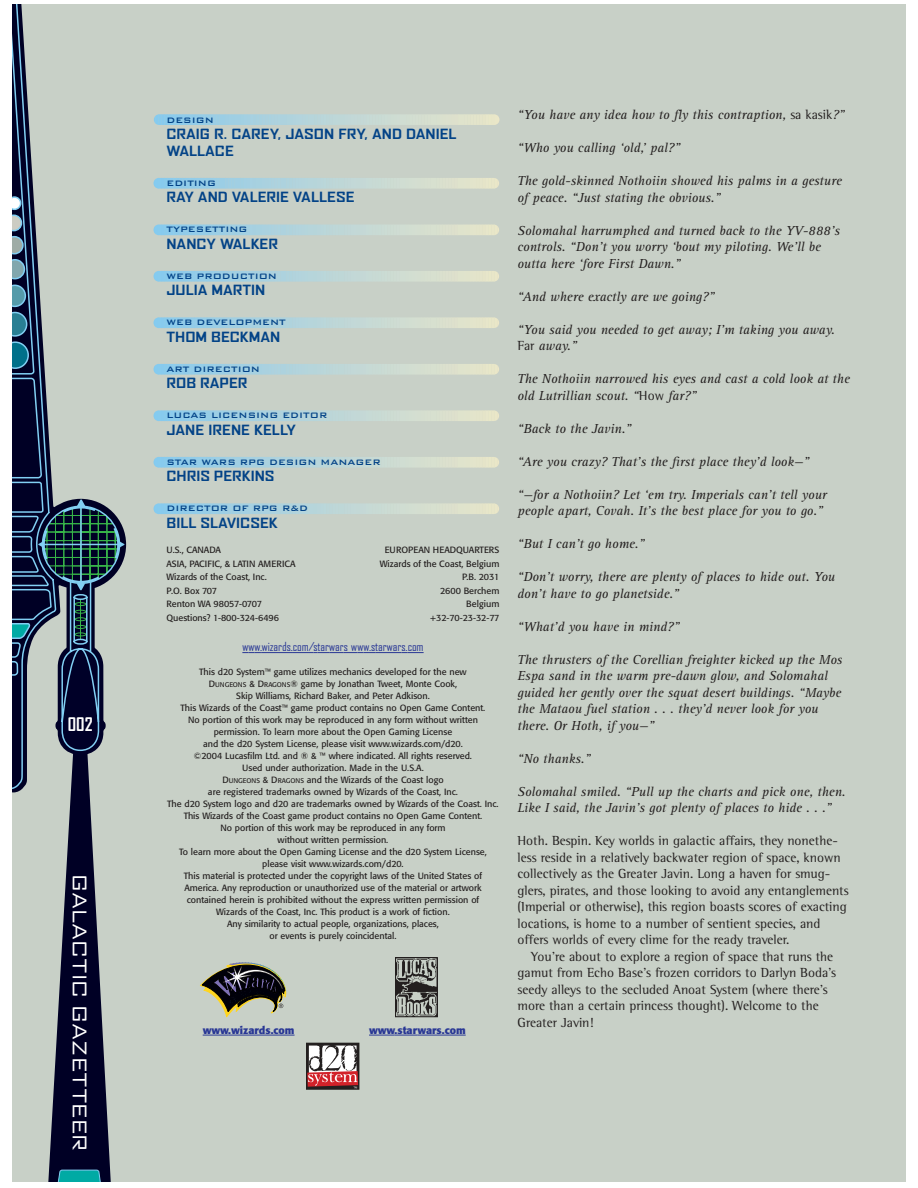
<style>
.page{position:relative;width:918px;height:1188px;background:#fff}
.page>*{position:absolute;margin:0;border:0;box-sizing:border-box;transform-origin:0 0}
.t1{font:expanded 18px "Agency FB";color:#fff}
.t2{font:700 18px "Agency FB";color:#fff}
.t3{font:italic 13.5px/16.5px "Rotis Serif";color:#231f1f}
.t4{font:13.5px/16.5px "Rotis Semi Serif";color:#231f1f}
.t5{font:700 expanded 13.5px/16.5px "Agency FB";color:#034387}
.t6{font:12px "Agency";color:#293795}
.t7{font:500 10.5px "Bank Gothic BT";color:#034387}
.t8{font:700 10.5px "Formata";color:#293795}
.t9{font:9px/12px "Formata";color:#231f1f;text-align:center}
.s1{font-size:6.75px}
.s2{font-family:"Rotis Semi Serif";font-style:normal}
</style>
<div class="page">
<div style="left:12px;top:4px;width:894px;height:1178px;background:#c8d0c7"></div>
<svg style="left:12px;top:4px;width:113px;height:1178px"></svg>
<svg style="left:154px;top:503px;width:345px;height:11px"></svg>
<svg style="left:154px;top:457px;width:345px;height:11px"></svg>
<svg style="left:154px;top:410px;width:345px;height:11px"></svg>
<svg style="left:154px;top:364px;width:345px;height:11px"></svg>
<svg style="left:154px;top:317px;width:345px;height:11px"></svg>
<svg style="left:154px;top:271px;width:345px;height:11px"></svg>
<svg style="left:154px;top:225px;width:345px;height:10px"></svg>
<svg style="left:154px;top:178px;width:345px;height:11px"></svg>
<svg style="left:154px;top:114px;width:346px;height:11px"></svg>
<svg style="left:242px;top:652px;width:20px;height:1px"></svg>
<hr style="left:262px;top:652px;width:31px;height:1px;background:#293795">
<svg style="left:293px;top:652px;width:131px;height:1px"></svg>
<svg style="left:203px;top:1035px;width:25px;height:1px"></svg>
<hr style="left:228px;top:1035px;width:67px;height:1px;background:#293795">
<svg style="left:369px;top:1035px;width:48px;height:1px"></svg>
<hr style="left:417px;top:1035px;width:49px;height:1px;background:#293795">
<svg style="left:200px;top:962px;width:86px;height:56px"></svg>
<svg style="left:306px;top:1043px;width:53px;height:47px;background:#ab8283"></svg>
<img style="left:396px;top:958px;width:41px;height:59px">
<h1 class="t2" style="left:68px;top:718px;width:26px">002</h1>
<h1 class="t1" style="left:86px;top:874px;width:279px;rotate:90deg">GALACTIC GAZETTEER</h1>
<p class="t7" style="left:166px;top:113px;width:49px">DESIGN</p>
<h2 class="t5" style="left:166px;top:127px;width:292px">CRAIG R. CAREY, JASON FRY, AND DANIEL<br>WALLACE</h2>
<p class="t7" style="left:166px;top:176px;width:51px">EDITING</p>
<h2 class="t5" style="left:166px;top:190px;width:190px">RAY AND VALERIE VALLESE</h2>
<p class="t7" style="left:166px;top:223px;width:83px">TYPESETTING</p>
<h2 class="t5" style="left:166px;top:237px;width:113px">NANCY WALKER</h2>
<p class="t7" style="left:166px;top:269px;width:112px">WEB PRODUCTION</p>
<h2 class="t5" style="left:166px;top:283px;width:100px">JULIA MARTIN</h2>
<p class="t7" style="left:166px;top:316px;width:121px">WEB DEVELOPMENT</p>
<h2 class="t5" style="left:166px;top:330px;width:115px">THOM BECKMAN</h2>
<p class="t7" style="left:166px;top:362px;width:95px">ART DIRECTION</p>
<h2 class="t5" style="left:166px;top:376px;width:83px">ROB RAPER</h2>
<p class="t7" style="left:166px;top:409px;width:162px">LUCAS LICENSING EDITOR</p>
<h2 class="t5" style="left:166px;top:423px;width:131px">JANE IRENE KELLY</h2>
<p class="t7" style="left:166px;top:455px;width:216px">STAR WARS RPG DESIGN MANAGER</p>
<h2 class="t5" style="left:166px;top:469px;width:110px">CHRIS PERKINS</h2>
<p class="t7" style="left:166px;top:502px;width:143px">DIRECTOR OF RPG R&amp;D</p>
<h2 class="t5" style="left:166px;top:516px;width:113px">BILL SLAVICSEK</h2>
<p class="t9" style="left:166px;top:545px;width:56px">U.S., CANADA</p>
<p class="t9" style="left:385px;top:545px;width:116px">EUROPEAN HEADQUARTERS</p>
<p class="t9" style="left:166px;top:558px;width:131px">ASIA, PACIFIC, &amp; LATIN AMERICA</p>
<p class="t9" style="left:380px;top:558px;width:121px">Wizards of the Coast, Belgium</p>
<p class="t9" style="left:166px;top:572px;width:102px">Wizards of the Coast, Inc.</p>
<p class="t9" style="left:462px;top:572px;width:39px">P.B. 2031</p>
<p class="t9" style="left:166px;top:585px;width:52px">P.O. Box 707</p>
<p class="t9" style="left:440px;top:585px;width:61px">2600 Berchem</p>
<p class="t9" style="left:166px;top:599px;width:97px">Renton WA 98057-0707</p>
<p class="t9" style="left:466px;top:599px;width:35px">Belgium</p>
<p class="t9" style="left:166px;top:612px;width:114px">Questions? 1-800-324-6496</p>
<p class="t9" style="left:430px;top:612px;width:71px">+32-70-23-32-77</p>
<h3 class="t6" style="left:242px;top:642px;width:183px">www.wizards.com/starwars www.starwars.com</h3>
<p class="t9" style="left:167px;top:667px;width:333px">This d20 System™ game utilizes mechanics developed for the new<br>D<span class="s1">UNGEONS</span> &amp; D<span class="s1">RAGONS</span>® game by Jonathan Tweet, Monte Cook,<br>Skip Williams, Richard Baker, and Peter Adkison.<br>This Wizards of the Coast™ game product contains no Open Game Content.<br>No portion of this work may be reproduced in any form without written permission. To learn more about the Open Gaming License<br>and the d20 System License, please visit www.wizards.com/d20.<br>©2004 Lucasfilm Ltd. and ® &amp; ™ where indicated. All rights reserved.<br>Used under authorization. Made in the U.S.A.<br>D<span class="s1">UNGEONS</span> &amp; D<span class="s1">RAGONS</span> and the Wizards of the Coast logo<br>are registered trademarks owned by Wizards of the Coast, Inc.<br>The d20 System logo and d20 are trademarks owned by Wizards of the Coast. Inc.<br>This Wizards of the Coast game product contains no Open Game Content.<br>No portion of this work may be reproduced in any form<br>without written permission.<br>To learn more about the Open Gaming License and the d20 System License, please visit www.wizards.com/d20.<br>This material is protected under the copyright laws of the United States of America. Any reproduction or unauthorized use of the material or artwork contained herein is prohibited without the express written permission of<br>Wizards of the Coast, Inc. This product is a work of fiction.<br>Any similarity to actual people, organizations, places,<br>or events is purely coincidental.</p>
<p class="t8" style="left:203px;top:1026px;width:93px">www.wizards.com</p>
<p class="t8" style="left:369px;top:1026px;width:98px">www.starwars.com</p>
<h2 class="t3" style="left:518px;top:108px;width:329px">“You have any idea how to fly this contraption, <span class="s2">sa kasik</span>?”</h2>
<h2 class="t3" style="left:518px;top:141px;width:164px">“Who you calling ‘old,’ pal?”</h2>
<h2 class="t3" style="left:518px;top:174px;width:326px">The gold-skinned Nothoiin showed his palms in a gesture of peace. “Just stating the obvious.”</h2>
<h2 class="t3" style="left:518px;top:223px;width:324px">Solomahal harrumphed and turned back to the YV-888’s controls. “Don’t you worry ‘bout my piloting. We’ll be outta here ‘fore First Dawn.”</h2>
<h2 class="t3" style="left:518px;top:289px;width:199px">“And where exactly are we going?”</h2>
<h2 class="t3" style="left:518px;top:322px;width:319px">“You said you needed to get away; I’m taking you away.<br><span class="s2">Far</span> away.”</h2>
<h2 class="t3" style="left:518px;top:372px;width:334px">The Nothoiin narrowed his eyes and cast a cold look at the old Lutrillian scout. “<span class="s2">How</span> far?”</h2>
<h2 class="t3" style="left:518px;top:421px;width:115px">“Back to the Javin.”</h2>
<h2 class="t3" style="left:518px;top:454px;width:293px">“Are you crazy? That’s the first place they’d look—”</h2>
<h2 class="t3" style="left:518px;top:487px;width:311px">“—for a Nothoiin? Let ‘em try. Imperials can’t tell your people apart, Covah. It’s the best place for you to go.”</h2>
<h2 class="t3" style="left:518px;top:537px;width:129px">“But I can’t go home.”</h2>
<h2 class="t3" style="left:518px;top:570px;width:319px">“Don’t worry, there are plenty of places to hide out. You don’t have to go planetside.”</h2>
<h2 class="t3" style="left:518px;top:619px;width:164px">“What’d you have in mind?”</h2>
<p class="t3" style="left:518px;top:652px;width:326px">The thrusters of the Corellian freighter kicked up the Mos Espa sand in the warm pre-dawn glow, and Solomahal guided her gently over the squat desert buildings. “Maybe the Mataou fuel station . . . they’d never look for you there. Or Hoth, if you—”</p>
<h2 class="t3" style="left:518px;top:751px;width:75px">“No thanks.”</h2>
<h2 class="t3" style="left:518px;top:784px;width:330px">Solomahal smiled. “Pull up the charts and pick one, then.<br>Like I said, the Javin’s got plenty of places to hide . . .”</h2>
<p class="t4" style="left:518px;top:834px;width:333px">Hoth. Bespin. Key worlds in galactic affairs, they nonethe&shy;less reside in a relatively backwater region of space, known collectively as the Greater Javin. Long a haven for smug&shy;glers, pirates, and those looking to avoid any entanglements (Imperial or otherwise), this region boasts scores of exacting locations, is home to a number of sentient species, and offers worlds of every clime for the ready traveler.</p>
<h2 class="t4" style="left:518px;top:949px;width:320px;text-indent:14px">You’re about to explore a region of space that runs the gamut from Echo Base’s frozen corridors to Darlyn Boda’s seedy alleys to the secluded Anoat System (where there’s more than a certain princess thought). Welcome to the Greater Javin!</h2>
</div>
